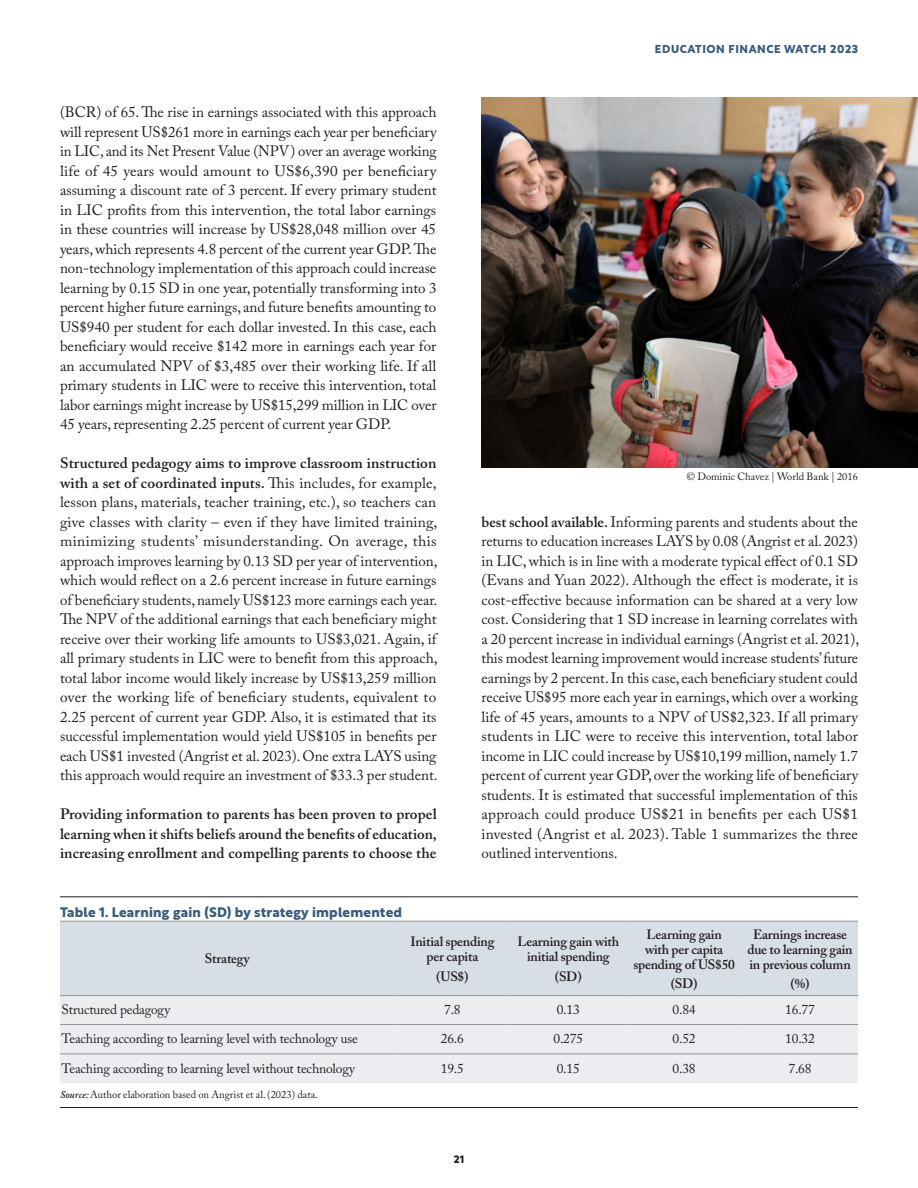
<style>
.page{position:relative;width:918px;height:1188px;background:#fff}
.page>*{position:absolute;margin:0;border:0;box-sizing:border-box;transform-origin:0 0}
.t1{font:15px/19.5px "Adobe Caslon Pro";color:#231f20;text-align:justify}
.t2{font:600 15px/19.5px "Adobe Caslon Pro";letter-spacing:.005em;color:#231f20;text-align:justify}
.Table_Header{font:600 13.5px/15px "Adobe Caslon Pro";letter-spacing:-.015em;color:#231f20;text-align:center}
.Table_Text{font:13.5px "Adobe Caslon Pro";letter-spacing:-.015em;color:#231f20}
.Figure_Title{font:700 13.5px "Rustica";letter-spacing:.015em;color:#385c7c}
.t3{font:700 11.25px "Rustica";letter-spacing:.05em;color:#385c7c}
.Figure_Source_Line{font:10.5px "Adobe Caslon Pro";color:#231f20}
.Photo_Credit{font:10.5px "Adobe Caslon Pro";color:#231f20}
.t4{font:700 10.5px "Rustica";color:#231f20}
.s1{font-weight:600}
.s2{font-weight:600;font-style:italic}
</style>
<div class="page">
<img style="left:482px;top:98px;width:436px;height:370px">
<hr style="left:60px;top:897px;width:798px;height:1px;background:#231f20">
<hr style="left:60px;top:1107px;width:798px;height:1px;background:#231f20">
<div style="left:60px;top:922px;width:798px;height:73px;background:#d7dee5"></div>
<div style="left:60px;top:996px;width:798px;height:87px;background:#ecedf0"></div>
<hr style="left:394px;top:921px;width:116px;height:1px;background:#939598">
<hr style="left:510px;top:921px;width:116px;height:1px;background:#939598">
<hr style="left:626px;top:921px;width:116px;height:1px;background:#939598">
<hr style="left:742px;top:921px;width:116px;height:1px;background:#939598">
<hr style="left:394px;top:995px;width:116px;height:1px;background:#939598">
<hr style="left:510px;top:995px;width:116px;height:1px;background:#939598">
<hr style="left:626px;top:995px;width:116px;height:1px;background:#939598">
<hr style="left:742px;top:995px;width:116px;height:1px;background:#939598">
<hr style="left:60px;top:1024px;width:334px;height:1px;background:#939598">
<hr style="left:394px;top:1024px;width:116px;height:1px;background:#939598">
<hr style="left:510px;top:1024px;width:116px;height:1px;background:#939598">
<hr style="left:626px;top:1024px;width:116px;height:1px;background:#939598">
<hr style="left:742px;top:1024px;width:116px;height:1px;background:#939598">
<hr style="left:60px;top:1054px;width:334px;height:1px;background:#939598">
<hr style="left:394px;top:1054px;width:116px;height:1px;background:#939598">
<hr style="left:510px;top:1054px;width:116px;height:1px;background:#939598">
<hr style="left:626px;top:1054px;width:116px;height:1px;background:#939598">
<hr style="left:742px;top:1054px;width:116px;height:1px;background:#939598">
<hr style="left:60px;top:921px;width:334px;height:1px;background:#939598">
<hr style="left:60px;top:995px;width:334px;height:1px;background:#939598">
<p class="t1" style="left:60px;top:102px;width:378px">(BCR) of 65. The rise in earnings associated with this approach will represent US$261 more in earnings each year per beneficiary in LIC, and its Net Present Value (NPV) over an average working life of 45 years would amount to US$6,390 per beneficiary assuming a discount rate of 3 percent. If every primary student in LIC profits from this intervention, the total labor earnings in these countries will increase by US$28,048 million over 45 years, which represents 4.8 percent of the current year GDP. The non-technology implementation of this approach could increase learning by 0.15 SD in one year, potentially transforming into 3 percent higher future earnings, and future benefits amounting to US$940 per student for each dollar invested. In this case, each beneficiary would receive $142 more in earnings each year for an accumulated NPV of $3,485 over their working life. If all primary students in LIC were to receive this intervention, total labor earnings might increase by US$15,299 million in LIC over 45 years, representing 2.25 percent of current year GDP.</p>
<p class="t1" style="left:60px;top:453px;width:379px"><span class="s1">Structured pedagogy aims to improve classroom instruction with a set of coordinated inputs.</span> This includes, for example, lesson plans, materials, teacher training, etc.), so teachers can give classes with clarity – even if they have limited training, minimizing students’ misunderstanding. On average, this approach improves learning by 0.13 SD per year of intervention, which would reflect on a 2.6 percent increase in future earnings of beneficiary students, namely US$123 more earnings each year.<br>The NPV of the additional earnings that each beneficiary might receive over their working life amounts to US$3,021. Again, if all primary students in LIC were to benefit from this approach, total labor income would likely increase by US$13,259 million over the working life of beneficiary students, equivalent to 2.25 percent of current year GDP. Also, it is estimated that its successful implementation would yield US$105 in benefits per each US$1 invested (Angrist et al. 2023). One extra LAYS using this approach would require an investment of $33.3 per student.</p>
<p class="t2" style="left:60px;top:804px;width:378px">Providing information to parents has been proven to propel learning when it shifts beliefs around the benefits of education, increasing enrollment and compelling parents to choose the</p>
<p class="t3" style="left:655px;top:39px;width:205px">EDUCATION FINANCE WATCH 2023</p>
<p class="Photo_Credit" style="left:687px;top:470px;width:173px">© Dominic Chavez | World Bank | 2016</p>
<p class="t1" style="left:482px;top:512px;width:379px"><span class="s1">best school available.</span> Informing parents and students about the returns to education increases LAYS by 0.08 (Angrist et al. 2023) in LIC, which is in line with a moderate typical effect of 0.1 SD (Evans and Yuan 2022). Although the effect is moderate, it is cost-effective because information can be shared at a very low cost. Considering that 1 SD increase in learning correlates with a 20 percent increase in individual earnings (Angrist et al. 2021), this modest learning improvement would increase students’ future earnings by 2 percent. In this case, each beneficiary student could receive US$95 more each year in earnings, which over a working life of 45 years, amounts to a NPV of US$2,323. If all primary students in LIC were to receive this intervention, total labor income in LIC could increase by US$10,199 million, namely 1.7 percent of current year GDP, over the working life of beneficiary students. It is estimated that successful implementation of this approach could produce US$21 in benefits per each US$1 invested (Angrist et al. 2023). Table 1 summarizes the three outlined interventions.</p>
<p class="Figure_Title" style="left:60px;top:900px;width:344px">Table 1. Learning gain (SD) by strategy implemented</p>
<p class="Table_Header" style="left:205px;top:951px;width:46px">Strategy</p>
<p class="Table_Header" style="left:410px;top:934px;width:86px">Initial spending per capita</p>
<p class="Table_Header" style="left:436px;top:968px;width:34px">(US$)</p>
<p class="Table_Header" style="left:517px;top:934px;width:103px">Learning gain with initial spending</p>
<p class="Table_Header" style="left:555px;top:968px;width:28px">(SD)</p>
<p class="Table_Header" style="left:633px;top:926px;width:103px">Learning gain with per capita spending of US$50</p>
<p class="Table_Header" style="left:671px;top:976px;width:28px">(SD)</p>
<p class="Table_Header" style="left:747px;top:926px;width:107px">Earnings increase due to learning gain in previous column</p>
<p class="Table_Header" style="left:791px;top:976px;width:20px">(%)</p>
<p class="Table_Text" style="left:62px;top:1001px;width:110px">Structured pedagogy</p>
<p class="Table_Text" style="left:444px;top:1001px;width:18px">7.8</p>
<p class="Table_Text" style="left:557px;top:1001px;width:25px">0.13</p>
<p class="Table_Text" style="left:673px;top:1001px;width:25px">0.84</p>
<p class="Table_Text" style="left:785px;top:1001px;width:31px">16.77</p>
<p class="Table_Text" style="left:62px;top:1031px;width:298px">Teaching according to learning level with technology use</p>
<p class="Table_Text" style="left:441px;top:1031px;width:25px">26.6</p>
<p class="Table_Text" style="left:554px;top:1031px;width:31px">0.275</p>
<p class="Table_Text" style="left:673px;top:1031px;width:25px">0.52</p>
<p class="Table_Text" style="left:785px;top:1031px;width:31px">10.32</p>
<p class="Table_Text" style="left:62px;top:1060px;width:295px">Teaching according to learning level without technology</p>
<p class="Table_Text" style="left:441px;top:1060px;width:25px">19.5</p>
<p class="Table_Text" style="left:557px;top:1060px;width:25px">0.15</p>
<p class="Table_Text" style="left:673px;top:1060px;width:25px">0.38</p>
<p class="Table_Text" style="left:789px;top:1060px;width:25px">7.68</p>
<p class="Figure_Source_Line" style="left:60px;top:1089px;width:259px"><span class="s2">Source:</span> Author elaboration based on Angrist et al. (2023) data.</p>
<p class="t4" style="left:454px;top:1150px;width:12px">21</p>
</div>
